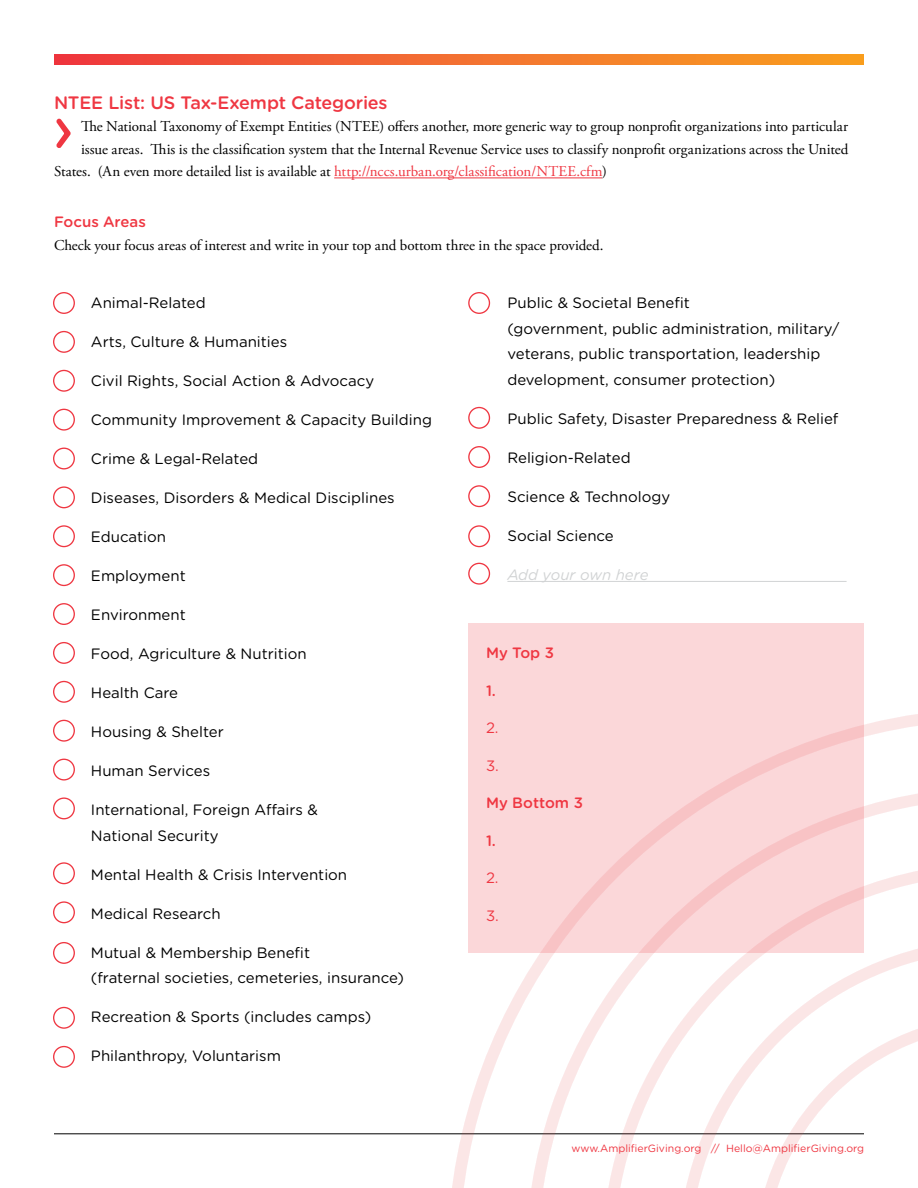
<style>
.page{position:relative;width:918px;height:1188px;background:#fff}
.page>*{position:absolute;margin:0;border:0;box-sizing:border-box;transform-origin:0 0}
.t1{font:500 18px "Gotham Rounded";letter-spacing:-.01em;color:#ef3742}
.t2{font:15px/25.5px "Gotham Rounded";color:#000}
.t3{font:15px "Adobe Garamond Pro";letter-spacing:-.005em;color:#000}
.t4{font:15px "Adobe Garamond Pro";color:#ef3742}
.t5{font:500 15px "Gotham Rounded";color:#ef3742}
.t6{font:italic 15px "Gotham Rounded";color:#d1d3d4}
.t7{font:15px "Gotham Rounded";color:#ef3742}
.t8{font:10.5px "Gotham Rounded";color:#ef3742}
.s1{color:#000}
</style>
<div class="page">
<hr style="left:54px;top:1134px;width:810px;height:1px;background:#000">
<hr style="left:334px;top:178px;width:268px;height:1px;background:#ef3742">
<svg style="left:397px;top:714px;width:521px;height:474px"></svg>
<hr style="left:507px;top:581px;width:340px;height:1px;background:#d1d3d4">
<svg style="left:56px;top:118px;width:15px;height:30px"></svg>
<div style="left:53px;top:292px;width:22px;height:22px;border:1px solid #ef3742;border-radius:50%"></div>
<div style="left:468px;top:292px;width:22px;height:22px;border:1px solid #ef3742;border-radius:50%"></div>
<div style="left:468px;top:407px;width:22px;height:22px;border:1px solid #ef3742;border-radius:50%"></div>
<div style="left:468px;top:446px;width:22px;height:22px;border:1px solid #ef3742;border-radius:50%"></div>
<div style="left:468px;top:485px;width:22px;height:22px;border:1px solid #ef3742;border-radius:50%"></div>
<div style="left:468px;top:525px;width:22px;height:22px;border:1px solid #ef3742;border-radius:50%"></div>
<div style="left:468px;top:563px;width:22px;height:22px;border:1px solid #ef3742;border-radius:50%"></div>
<div style="left:53px;top:525px;width:22px;height:22px;border:1px solid #ef3742;border-radius:50%"></div>
<div style="left:53px;top:331px;width:22px;height:22px;border:1px solid #ef3742;border-radius:50%"></div>
<div style="left:53px;top:564px;width:22px;height:22px;border:1px solid #ef3742;border-radius:50%"></div>
<div style="left:53px;top:370px;width:22px;height:22px;border:1px solid #ef3742;border-radius:50%"></div>
<div style="left:53px;top:603px;width:22px;height:22px;border:1px solid #ef3742;border-radius:50%"></div>
<div style="left:53px;top:409px;width:22px;height:22px;border:1px solid #ef3742;border-radius:50%"></div>
<div style="left:53px;top:642px;width:22px;height:22px;border:1px solid #ef3742;border-radius:50%"></div>
<div style="left:53px;top:448px;width:22px;height:21px;border:1px solid #ef3742;border-radius:50%"></div>
<div style="left:53px;top:681px;width:22px;height:22px;border:1px solid #ef3742;border-radius:50%"></div>
<div style="left:53px;top:486px;width:22px;height:22px;border:1px solid #ef3742;border-radius:50%"></div>
<div style="left:53px;top:720px;width:22px;height:22px;border:1px solid #ef3742;border-radius:50%"></div>
<div style="left:53px;top:759px;width:22px;height:22px;border:1px solid #ef3742;border-radius:50%"></div>
<div style="left:53px;top:797px;width:22px;height:22px;border:1px solid #ef3742;border-radius:50%"></div>
<div style="left:53px;top:942px;width:22px;height:22px;border:1px solid #ef3742;border-radius:50%"></div>
<div style="left:53px;top:862px;width:22px;height:22px;border:1px solid #ef3742;border-radius:50%"></div>
<div style="left:53px;top:1007px;width:22px;height:22px;border:1px solid #ef3742;border-radius:50%"></div>
<div style="left:53px;top:901px;width:22px;height:22px;border:1px solid #ef3742;border-radius:50%"></div>
<div style="left:53px;top:1046px;width:22px;height:22px;border:1px solid #ef3742;border-radius:50%"></div>
<svg style="left:468px;top:624px;width:396px;height:329px;background:#fad5d7"></svg>
<svg style="left:54px;top:54px;width:810px;height:11px;background:#f36d2f"></svg>
<p class="t1" style="left:54px;top:90px;width:335px">NTEE List: US Tax-Exempt Categories</p>
<p class="t3" style="left:81px;top:118px;width:769px">The National Taxonomy of Exempt Entities (NTEE) offers another, more generic way to group nonprofit organizations into particular</p>
<p class="t3" style="left:81px;top:140px;width:769px">issue areas. This is the classification system that the Internal Revenue Service uses to classify nonprofit organizations across the United</p>
<p class="t4" style="left:54px;top:163px;width:554px"><span class="s1">States. (An even more detailed list is available at</span> http://nccs.urban.org/classification/NTEE.cfm<span class="s1">)</span></p>
<p class="t5" style="left:54px;top:211px;width:93px">Focus Areas</p>
<p class="t3" style="left:54px;top:236px;width:551px">Check your focus areas of interest and write in your top and bottom three in the space provided.</p>
<p class="t2" style="left:91px;top:290px;width:116px">Animal-Related</p>
<p class="t2" style="left:91px;top:329px;width:198px">Arts, Culture &amp; Humanities</p>
<p class="t2" style="left:91px;top:368px;width:285px">Civil Rights, Social Action &amp; Advocacy</p>
<p class="t2" style="left:91px;top:407px;width:343px">Community Improvement &amp; Capacity Building</p>
<p class="t2" style="left:91px;top:446px;width:169px">Crime &amp; Legal-Related</p>
<p class="t2" style="left:91px;top:485px;width:305px">Diseases, Disorders &amp; Medical Disciplines</p>
<p class="t2" style="left:91px;top:524px;width:77px">Education</p>
<p class="t2" style="left:91px;top:563px;width:96px">Employment</p>
<p class="t2" style="left:91px;top:602px;width:96px">Environment</p>
<p class="t2" style="left:91px;top:641px;width:217px">Food, Agriculture &amp; Nutrition</p>
<p class="t2" style="left:91px;top:680px;width:89px">Health Care</p>
<p class="t2" style="left:91px;top:719px;width:134px">Housing &amp; Shelter</p>
<p class="t2" style="left:91px;top:758px;width:121px">Human Services</p>
<p class="t2" style="left:91px;top:797px;width:228px">International, Foreign Affairs &amp;<br>National Security</p>
<p class="t2" style="left:91px;top:861px;width:258px">Mental Health &amp; Crisis Intervention</p>
<p class="t2" style="left:91px;top:900px;width:131px">Medical Research</p>
<p class="t2" style="left:91px;top:939px;width:314px">Mutual &amp; Membership Benefit<br>(fraternal societies, cemeteries, insurance)</p>
<p class="t2" style="left:91px;top:1004px;width:282px">Recreation &amp; Sports (includes camps)</p>
<p class="t2" style="left:91px;top:1043px;width:191px">Philanthropy, Voluntarism</p>
<p class="t2" style="left:507px;top:290px;width:333px">Public &amp; Societal Benefit<br>(government, public administration, military/ veterans, public transportation, leadership development, consumer protection)</p>
<p class="t2" style="left:507px;top:405px;width:333px">Public Safety, Disaster Preparedness &amp; Relief</p>
<p class="t2" style="left:507px;top:444px;width:125px">Religion-Related</p>
<p class="t2" style="left:507px;top:483px;width:164px">Science &amp; Technology</p>
<p class="t2" style="left:507px;top:522px;width:108px">Social Science</p>
<p class="t6" style="left:507px;top:564px;width:143px">Add your own here</p>
<p class="t5" style="left:486px;top:642px;width:70px">My Top 3</p>
<p class="t5" style="left:486px;top:680px;width:11px">1.</p>
<p class="t7" style="left:486px;top:718px;width:14px">2.</p>
<p class="t7" style="left:486px;top:755px;width:14px">3.</p>
<p class="t5" style="left:486px;top:792px;width:98px">My Bottom 3</p>
<p class="t5" style="left:486px;top:830px;width:11px">1.</p>
<p class="t7" style="left:486px;top:868px;width:14px">2.</p>
<p class="t7" style="left:486px;top:905px;width:14px">3.</p>
<p class="t8" style="left:572px;top:1141px;width:294px">www.AmplifierGiving.org // Hello@AmplifierGiving.org</p>
</div>
